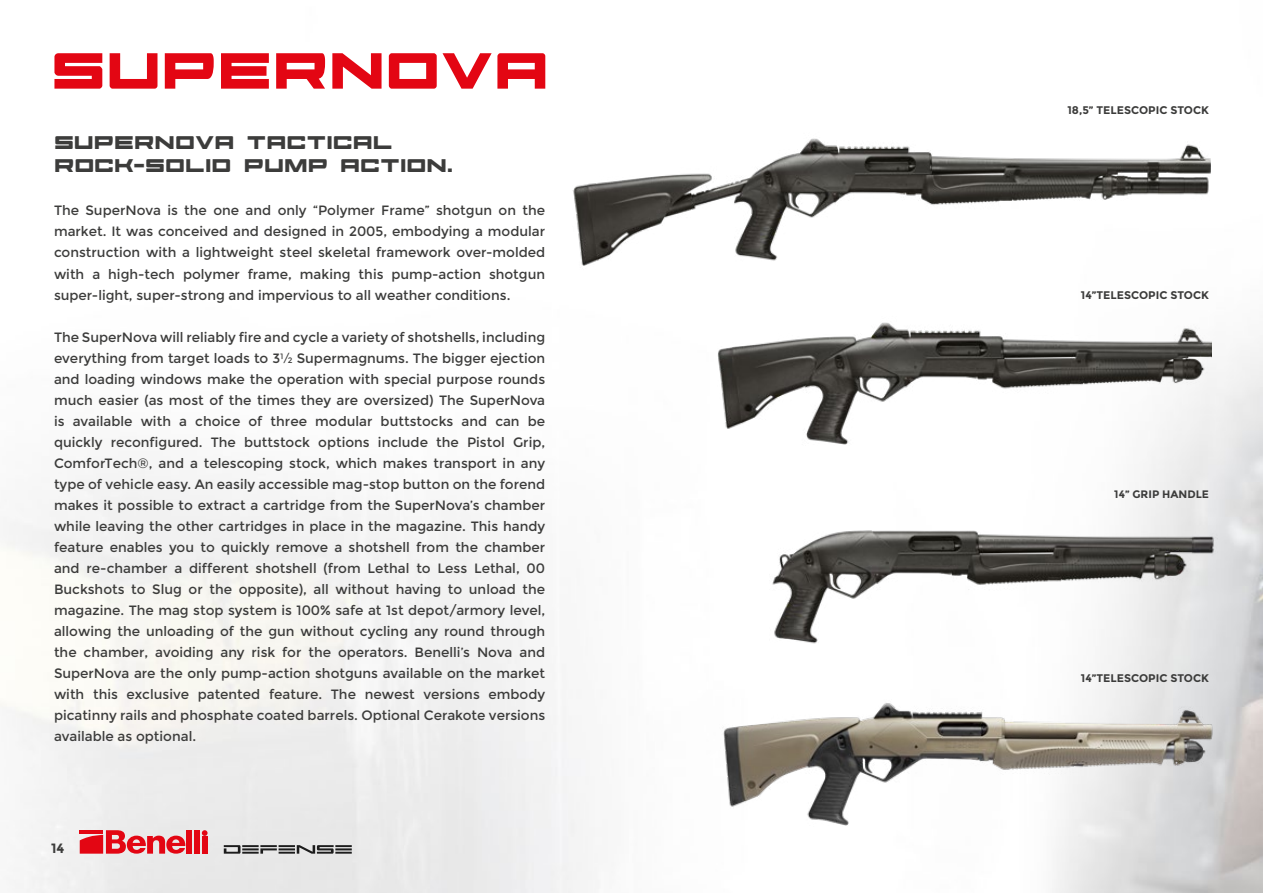
<style>
.page{position:relative;width:1263px;height:893px;background:#fff}
.page>*{position:absolute;margin:0;border:0;box-sizing:border-box;transform-origin:0 0}
.t1{font:87px "Future Forces";color:#e30613}
.t2{font:31.5px/22.5px "Future Forces";color:#3c3c3b}
.t3{font:13.5px/21px "Montserrat";color:#3c3c3b;text-align:justify}
.t4{font:700 13.5px "Montserrat";color:#3c3c3b}
.t5{font:700 11.1px "Montserrat";color:#3c3c3b}
.t6{font:700 10.8px "Montserrat";color:#3c3c3b}
</style>
<div class="page">
<img style="left:0;top:341px;width:1263px;height:552px">
<img style="left:572px;top:138px;width:639px;height:128px">
<img style="left:717px;top:322px;width:495px;height:135px">
<img style="left:770px;top:515px;width:461px;height:149px">
<img style="left:669px;top:699px;width:546px;height:139px">
<svg style="left:224px;top:845px;width:128px;height:9px"></svg>
<div style="left:187px;top:830px;width:5px;height:24px;background:#e30613"></div>
<div style="left:194px;top:830px;width:6px;height:24px;background:#e30613"></div>
<div style="left:202px;top:837px;width:6px;height:17px;background:#e30613"></div>
<svg style="left:202px;top:830px;width:6px;height:6px"></svg>
<svg style="left:80px;top:830px;width:106px;height:24px;background:#e56269"></svg>
<h1 class="t1" style="left:51px;top:8px;width:500px">supernova</h1>
<h2 class="t2" style="left:54px;top:127px;width:401px">supernova tactical rock-solid pump action.</h2>
<p class="t3" style="left:54px;top:200px;width:493px">The SuperNova is the one and only “Polymer Frame” shotgun on the market. It was conceived and designed in 2005, embodying a modular construction with a lightweight steel skeletal framework over-molded with a high-tech polymer frame, making this pump-action shotgun super-light, super-strong and impervious to all weather conditions.</p>
<p class="t3" style="left:54px;top:326px;width:493px">The SuperNova will reliably fire and cycle a variety of shotshells, including everything from target loads to 3½ Supermagnums. The bigger ejection and loading windows make the operation with special purpose rounds much easier (as most of the times they are oversized) The SuperNova is available with a choice of three modular buttstocks and can be quickly reconfigured. The buttstock options include the Pistol Grip, ComforTech®, and a telescoping stock, which makes transport in any type of vehicle easy. An easily accessible mag-stop button on the forend makes it possible to extract a cartridge from the SuperNova’s chamber while leaving the other cartridges in place in the magazine. This handy feature enables you to quickly remove a shotshell from the chamber and re-chamber a different shotshell (from Lethal to Less Lethal, 00<br>Buckshots to Slug or the opposite), all without having to unload the magazine. The mag stop system is 100% safe at 1st depot/armory level, allowing the unloading of the gun without cycling any round through the chamber, avoiding any risk for the operators. Benelli’s Nova and SuperNova are the only pump-action shotguns available on the market with this exclusive patented feature. The newest versions embody picatinny rails and phosphate coated barrels. Optional Cerakote versions available as optional.</p>
<p class="t4" style="left:51px;top:840px;width:15px">14</p>
<p class="t5" style="left:1067px;top:104px;width:143px">18,5” TELESCOPIC STOCK</p>
<p class="t5" style="left:1081px;top:288px;width:130px">14”TELESCOPIC STOCK</p>
<p class="t6" style="left:1114px;top:488px;width:96px">14” GRIP HANDLE</p>
<p class="t5" style="left:1081px;top:671px;width:130px">14”TELESCOPIC STOCK</p>
</div>
